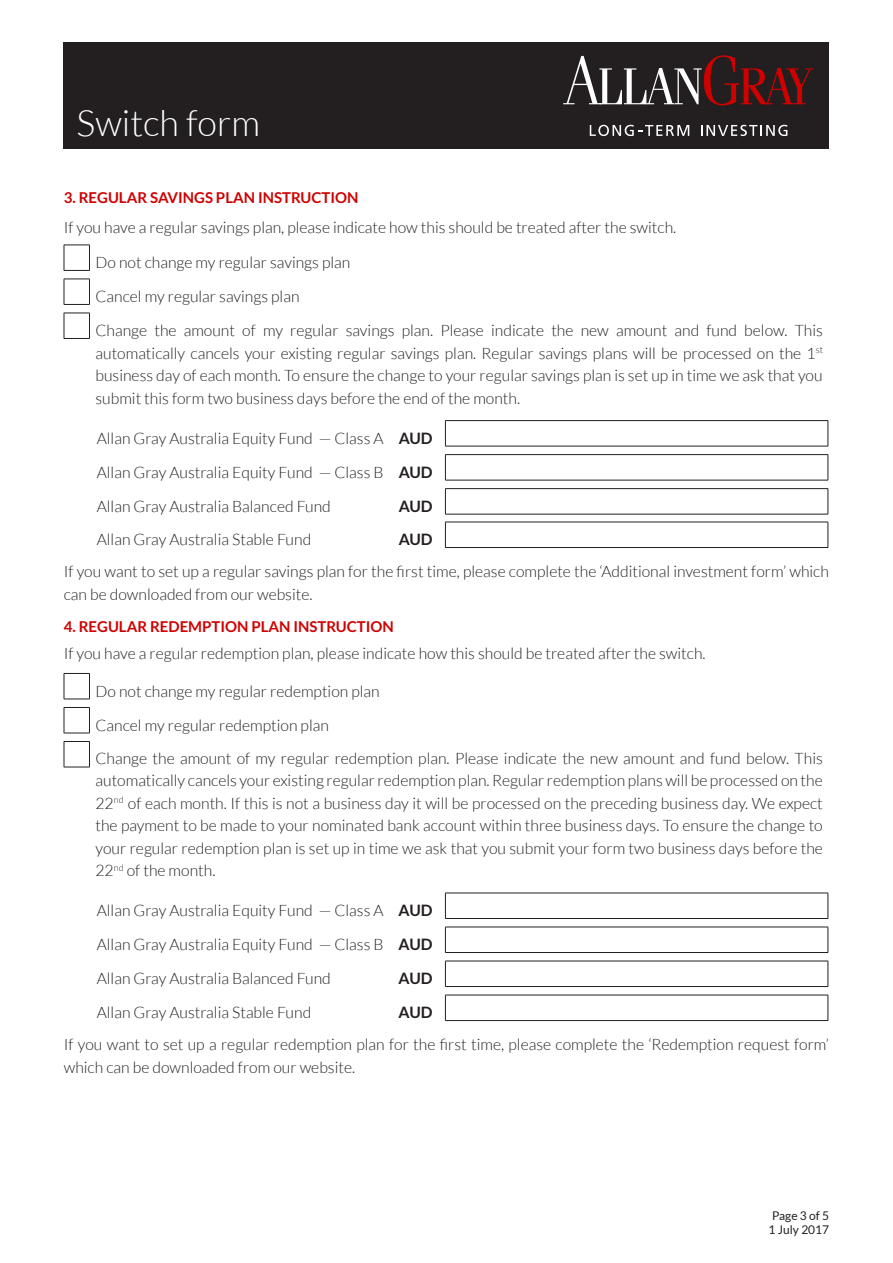
<style>
.page{position:relative;width:893px;height:1263px;background:#fff}
.page>*{position:absolute;margin:0;border:0;box-sizing:border-box;transform-origin:0 0}
.t1{font:300 36px "Lato";color:#fff}
.t2{font:300 15.75px/22.5px "Lato";color:#231f20}
.t3{font:700 15.75px "Lato";letter-spacing:-.015em;color:#231f20}
.t4{font:700 15px "Lato";color:#cf0000}
.t5{font:12px/14.4px "Lato";color:#231f20}
.s1{font-weight:700}
</style>
<div class="page">
<div style="left:64px;top:43px;width:765px;height:106px;background:#231f20"></div>
<svg style="left:563px;top:55px;width:250px;height:50px"></svg>
<svg style="left:590px;top:125px;width:99px;height:11px"></svg>
<svg style="left:701px;top:125px;width:86px;height:11px"></svg>
<svg style="left:64px;top:279px;width:26px;height:26px"></svg>
<svg style="left:64px;top:313px;width:26px;height:26px"></svg>
<svg style="left:64px;top:245px;width:26px;height:26px"></svg>
<hr style="left:445px;top:488px;width:383px;height:1px;background:#231f20">
<svg style="left:445px;top:489px;width:1px;height:25px"></svg>
<svg style="left:828px;top:489px;width:1px;height:25px"></svg>
<hr style="left:445px;top:514px;width:383px;height:1px;background:#231f20">
<hr style="left:445px;top:522px;width:383px;height:1px;background:#231f20">
<svg style="left:445px;top:522px;width:1px;height:25px"></svg>
<svg style="left:828px;top:522px;width:1px;height:25px"></svg>
<hr style="left:445px;top:547px;width:383px;height:1px;background:#231f20">
<hr style="left:445px;top:420px;width:383px;height:1px;background:#231f20">
<svg style="left:445px;top:421px;width:1px;height:25px"></svg>
<svg style="left:828px;top:421px;width:1px;height:25px"></svg>
<hr style="left:445px;top:446px;width:383px;height:1px;background:#231f20">
<hr style="left:445px;top:454px;width:383px;height:1px;background:#231f20">
<svg style="left:445px;top:455px;width:1px;height:25px"></svg>
<svg style="left:828px;top:455px;width:1px;height:25px"></svg>
<hr style="left:445px;top:480px;width:383px;height:1px;background:#231f20">
<svg style="left:64px;top:707px;width:26px;height:27px"></svg>
<svg style="left:64px;top:741px;width:26px;height:27px"></svg>
<svg style="left:64px;top:673px;width:26px;height:27px"></svg>
<hr style="left:445px;top:961px;width:383px;height:1px;background:#231f20">
<svg style="left:445px;top:961px;width:1px;height:25px"></svg>
<svg style="left:828px;top:961px;width:1px;height:25px"></svg>
<hr style="left:445px;top:986px;width:383px;height:1px;background:#231f20">
<hr style="left:445px;top:995px;width:383px;height:1px;background:#231f20">
<svg style="left:445px;top:995px;width:1px;height:25px"></svg>
<svg style="left:828px;top:995px;width:1px;height:25px"></svg>
<hr style="left:445px;top:1020px;width:383px;height:1px;background:#231f20">
<hr style="left:445px;top:893px;width:383px;height:1px;background:#231f20">
<svg style="left:445px;top:893px;width:1px;height:25px"></svg>
<svg style="left:828px;top:893px;width:1px;height:25px"></svg>
<hr style="left:445px;top:918px;width:383px;height:1px;background:#231f20">
<hr style="left:445px;top:927px;width:383px;height:1px;background:#231f20">
<svg style="left:445px;top:927px;width:1px;height:25px"></svg>
<svg style="left:828px;top:927px;width:1px;height:25px"></svg>
<hr style="left:445px;top:952px;width:383px;height:1px;background:#231f20">
<h1 class="t1" style="left:77px;top:104px;width:185px">Switch form</h1>
<p class="t4" style="left:64px;top:189px;width:296px">3. REGULAR SAVINGS PLAN INSTRUCTION</p>
<p class="t2" style="left:64px;top:216px;width:614px">If you have a regular savings plan, please indicate how this should be treated after the switch.</p>
<p class="t2" style="left:96px;top:246px;width:729px;line-height:33.9px">Do not change my regular savings plan<br>Cancel my regular savings plan<br>Change the amount of my regular savings plan. Please indicate the new amount and fund below. This</p>
<p class="t2" style="left:96px;top:342px;width:729px;text-align:justify">automatically cancels your existing regular savings plan. Regular savings plans will be processed on the 1<sup>st </sup>business day of each month. To ensure the change to your regular savings plan is set up in time we ask that you submit this form two business days before the end of the month.</p>
<p class="t2" style="left:97px;top:421px;width:337px;line-height:34px;text-align:justify">Allan Gray Australia Equity Fund — Class A <span class="s1">AUD </span>Allan Gray Australia Equity Fund — Class B <span class="s1">AUD </span>Allan Gray Australia Balanced Fund</p>
<p class="t3" style="left:399px;top:497px;width:36px">AUD</p>
<p class="t2" style="left:97px;top:528px;width:216px">Allan Gray Australia Stable Fund</p>
<p class="t3" style="left:399px;top:531px;width:36px">AUD</p>
<p class="t2" style="left:64px;top:560px;width:767px">If you want to set up a regular savings plan for the first time, please complete the ‘Additional investment form’ which can be downloaded from our website.</p>
<p class="t4" style="left:64px;top:618px;width:332px">4. REGULAR REDEMPTION PLAN INSTRUCTION</p>
<p class="t2" style="left:64px;top:642px;width:643px">If you have a regular redemption plan, please indicate how this should be treated after the switch.</p>
<p class="t2" style="left:96px;top:675px;width:729px;line-height:33.3px">Do not change my regular redemption plan<br>Cancel my regular redemption plan<br>Change the amount of my regular redemption plan. Please indicate the new amount and fund below. This</p>
<p class="t2" style="left:96px;top:769px;width:729px;text-align:justify">automatically cancels your existing regular redemption plan. Regular redemption plans will be processed on the 22<sup>nd</sup> of each month. If this is not a business day it will be processed on the preceding business day. We expect the payment to be made to your nominated bank account within three business days. To ensure the change to your regular redemption plan is set up in time we ask that you submit your form two business days before the 22<sup>nd</sup> of the month.</p>
<p class="t2" style="left:97px;top:894px;width:337px;line-height:34px;text-align:justify">Allan Gray Australia Equity Fund — Class A <span class="s1">AUD </span>Allan Gray Australia Equity Fund — Class B <span class="s1">AUD </span>Allan Gray Australia Balanced Fund</p>
<p class="t3" style="left:399px;top:970px;width:36px">AUD</p>
<p class="t2" style="left:97px;top:1001px;width:216px">Allan Gray Australia Stable Fund</p>
<p class="t3" style="left:399px;top:1004px;width:36px">AUD</p>
<p class="t2" style="left:64px;top:1033px;width:767px">If you want to set up a regular redemption plan for the first time, please complete the ‘Redemption request form’ which can be downloaded from our website.</p>
<p class="t5" style="left:768px;top:1208px;width:62px">Page 3 of 5<br>1 July 2017</p>
</div>
